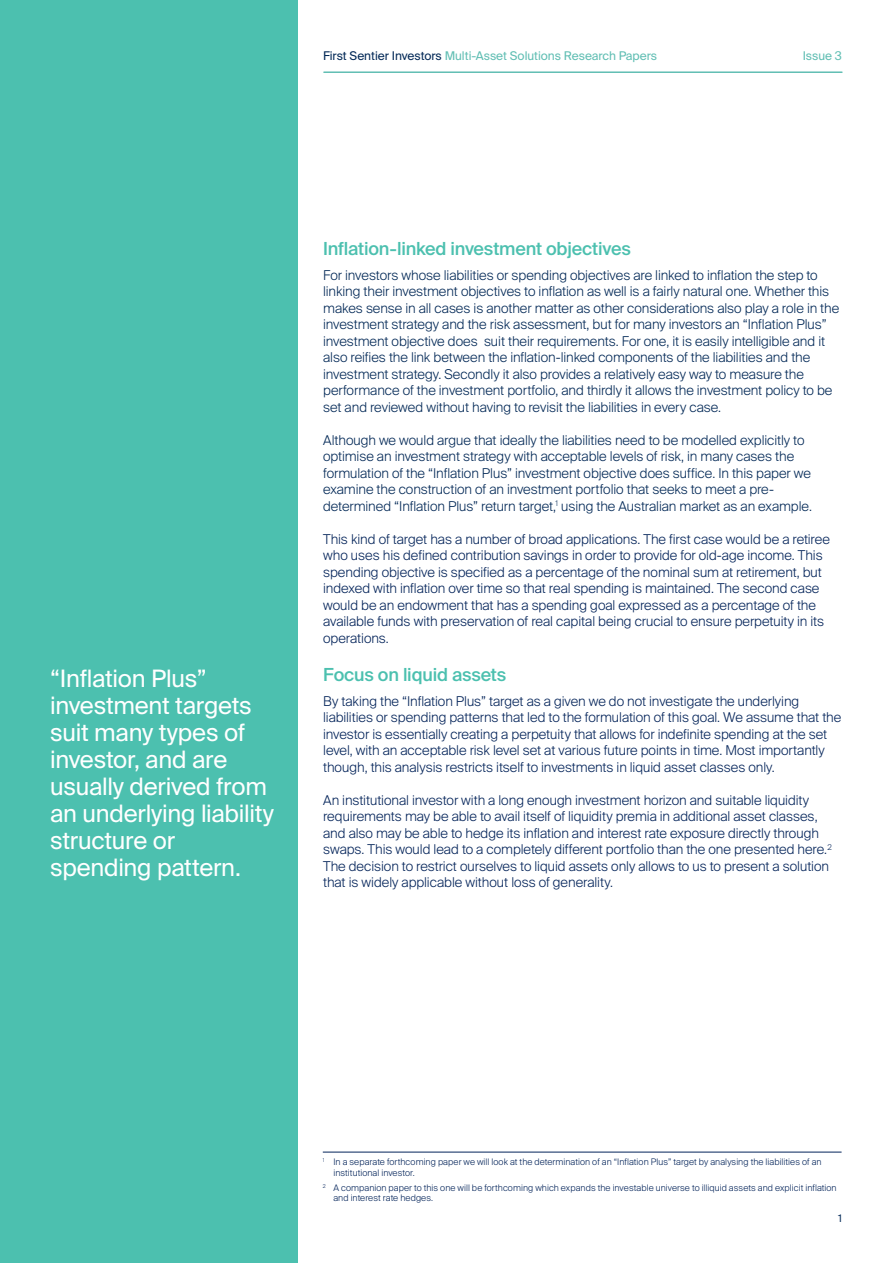
<style>
.page{position:relative;width:893px;height:1263px;background:#fff}
.page>*{position:absolute;margin:0;border:0;box-sizing:border-box;transform-origin:0 0}
.Callout_text{font:24px/27px "Suisse Intl";letter-spacing:-.015em;color:#fff}
.Body_heading{font:500 18px "Suisse Intl";letter-spacing:-.01em;color:#4cc0af}
.Body_text{font:300 13.5px/16.5px "Suisse Intl";letter-spacing:-.005em;color:#032359}
.Body_text-2{font:300 13.5px/16.5px "Suisse Intl";letter-spacing:-.005em;color:#022856}
.t1{font:12px "Suisse Intl";letter-spacing:-.005em;color:#60beb3}
.t2{font:10.5px "Suisse Intl";color:#022856}
.Footnote_First{font:300 9px/10.8px "Suisse Intl";letter-spacing:.01em;color:#032359}
.s1{color:#022856}
</style>
<div class="page">
<hr style="left:324px;top:71px;width:518px;height:2px;background:#60beb3">
<div style="left:0;top:0;width:298px;height:1263px;background:#4cc0af"></div>
<hr style="left:323px;top:1152px;width:519px;height:1px;background:#032359">
<p class="t1" style="left:323px;top:49px;width:336px"><span class="s1">First Sentier Investors</span> Multi-Asset Solutions Research Papers</p>
<p class="t1" style="left:803px;top:49px;width:41px">Issue 3</p>
<p class="Callout_text" style="left:50px;top:665px;width:225px">“Inflation Plus” investment targets suit many types of investor, and are usually derived from an underlying liability structure or spending pattern.</p>
<p class="Body_heading" style="left:323px;top:238px;width:309px">Inflation-linked investment objectives</p>
<p class="Body_text-2" style="left:323px;top:267px;width:518px">For investors whose liabilities or spending objectives are linked to inflation the step to linking their investment objectives to inflation as well is a fairly natural one. Whether this makes sense in all cases is another matter as other considerations also play a role in the investment strategy and the risk assessment, but for many investors an “Inflation Plus” investment objective does suit their requirements. For one, it is easily intelligible and it also reifies the link between the inflation-linked components of the liabilities and the investment strategy. Secondly it also provides a relatively easy way to measure the performance of the investment portfolio, and thirdly it allows the investment policy to be set and reviewed without having to revisit the liabilities in every case.</p>
<p class="Body_text-2" style="left:323px;top:432px;width:490px">Although we would argue that ideally the liabilities need to be modelled explicitly to optimise an investment strategy with acceptable levels of risk, in many cases the formulation of the “Inflation Plus” investment objective does suffice. In this paper we examine the construction of an investment portfolio that seeks to meet a pre&shy;determined “Inflation Plus” return target,<sup>1</sup> using the Australian market as an example.</p>
<p class="Body_text" style="left:323px;top:531px;width:508px">This kind of target has a number of broad applications. The first case would be a retiree who uses his defined contribution savings in order to provide for old-age income. This spending objective is specified as a percentage of the nominal sum at retirement, but indexed with inflation over time so that real spending is maintained. The second case would be an endowment that has a spending goal expressed as a percentage of the available funds with preservation of real capital being crucial to ensure perpetuity in its operations.</p>
<p class="Body_heading" style="left:323px;top:664px;width:185px">Focus on liquid assets</p>
<p class="Body_text" style="left:323px;top:693px;width:520px">By taking the “Inflation Plus” target as a given we do not investigate the underlying liabilities or spending patterns that led to the formulation of this goal. We assume that the investor is essentially creating a perpetuity that allows for indefinite spending at the set level, with an acceptable risk level set at various future points in time. Most importantly though, this analysis restricts itself to investments in liquid asset classes only.</p>
<p class="Body_text" style="left:323px;top:792px;width:510px">An institutional investor with a long enough investment horizon and suitable liquidity requirements may be able to avail itself of liquidity premia in additional asset classes, and also may be able to hedge its inflation and interest rate exposure directly through swaps. This would lead to a completely different portfolio than the one presented here.<sup>2<br></sup>The decision to restrict ourselves to liquid assets only allows to us to present a solution that is widely applicable without loss of generality.</p>
<p class="Footnote_First" style="left:333px;top:1157px;width:490px;text-indent:-11px"><sup>1</sup> In a separate forthcoming paper we will look at the determination of an “Inflation Plus” target by analysing the liabilities of an institutional investor.</p>
<p class="Footnote_First" style="left:333px;top:1182px;width:505px;text-indent:-11px"><sup>2</sup> A companion paper to this one will be forthcoming which expands the investable universe to illiquid assets and explicit inflation and interest rate hedges.</p>
<p class="t2" style="left:838px;top:1212px;width:5px">1</p>
</div>
